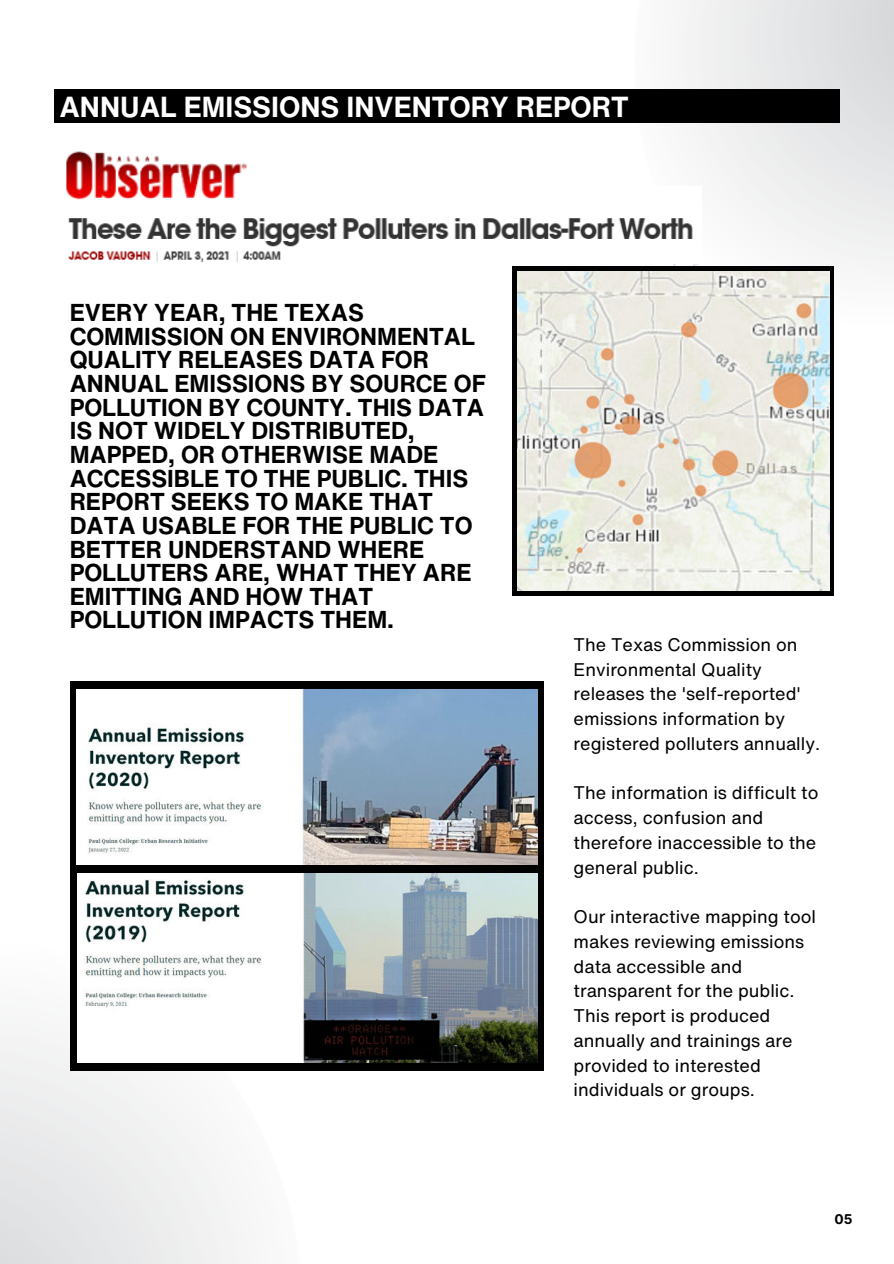
<style>
.page{position:relative;width:894px;height:1264px;background:#fff}
.page>*{position:absolute;margin:0;border:0;box-sizing:border-box;transform-origin:0 0}
.t1{font:700 28.5px "Helvetica Now Text";color:#fff}
.t2{font:700 24px/23.7px "Helvetica Now Text";color:#000}
.t3{font:18px/24.8px "Helvetica Now Text";color:#000}
.t4{font:700 13.5px "Inter";color:#000001}
</style>
<div class="page">
<svg style="left:633px;top:0;width:260px;height:267px;fill:#efeff0"></svg>
<svg style="left:0;top:1032px;width:302px;height:231px;fill:#f0f1f1"></svg>
<div style="left:54px;top:89px;width:785px;height:34px;background:#000001"></div>
<img style="left:68px;top:187px;width:633px;height:79px">
<img style="left:66px;top:151px;width:187px;height:62px">
<div style="left:512px;top:267px;width:322px;height:328px;background:#000001"></div>
<img style="left:517px;top:271px;width:312px;height:319px">
<div style="left:70px;top:680px;width:473px;height:390px;background:#000001"></div>
<img style="left:77px;top:689px;width:460px;height:175px">
<img style="left:78px;top:873px;width:459px;height:189px">
<h1 class="t1" style="left:59px;top:87px;width:570px">ANNUAL EMISSIONS INVENTORY REPORT</h1>
<p class="t2" style="left:70px;top:301px;width:417px">EVERY YEAR, THE TEXAS<br>COMMISSION ON ENVIRONMENTAL<br>QUALITY RELEASES DATA FOR<br>ANNUAL EMISSIONS BY SOURCE OF<br>POLLUTION BY COUNTY. THIS DATA<br>IS NOT WIDELY DISTRIBUTED,<br>MAPPED, OR OTHERWISE MADE<br>ACCESSIBLE TO THE PUBLIC. THIS<br>REPORT SEEKS TO MAKE THAT<br>DATA USABLE FOR THE PUBLIC TO<br>BETTER UNDERSTAND WHERE<br>POLLUTERS ARE, WHAT THEY ARE<br>EMITTING AND HOW THAT<br>POLLUTION IMPACTS THEM.</p>
<p class="t3" style="left:573px;top:632px;width:248px">The Texas Commission on<br>Environmental Quality releases the 'self-reported' emissions information by registered polluters annually.</p>
<p class="t3" style="left:573px;top:780px;width:246px">The information is difficult to access, confusion and therefore inaccessible to the general public.</p>
<p class="t3" style="left:573px;top:904px;width:244px">Our interactive mapping tool makes reviewing emissions data accessible and transparent for the public.<br>This report is produced annually and trainings are provided to interested individuals or groups.</p>
<p class="t4" style="left:834px;top:1209px;width:19px">05</p>
</div>
